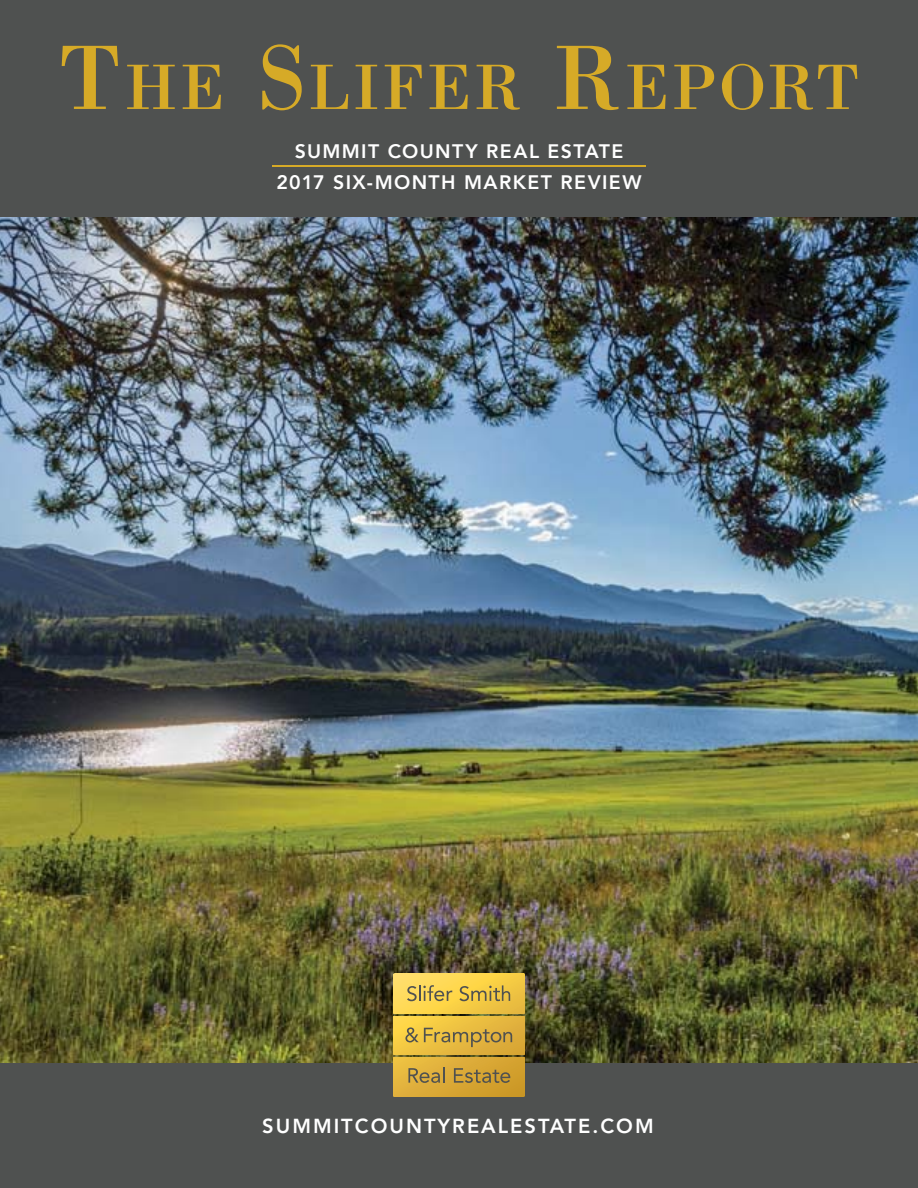
<style>
.page{position:relative;width:918px;height:1188px;background:#fff}
.page>*{position:absolute;margin:0;border:0;box-sizing:border-box;transform-origin:0 0}
.t1{font:66.15px "Bodoni";letter-spacing:.045em;color:#d6aa27}
.t2{font:800 20.1px "Avenir";letter-spacing:.1em;color:#fff}
.t3{font:800 19.5px/31.5px "Avenir";letter-spacing:.07em;color:#fff;text-align:center}
.s1{font-size:94.5px}
</style>
<div class="page">
<div style="left:0;top:1055px;width:918px;height:133px;background:#4f5150"></div>
<img style="left:0;top:217px;width:918px;height:846px">
<div style="left:0;top:0;width:918px;height:217px;background:#4f5150"></div>
<hr style="left:272px;top:166px;width:374px;height:1px;background:#d6aa27">
<svg style="left:393px;top:974px;width:132px;height:122px;background:#d9b241"></svg>
<h1 class="t1" style="left:58px;top:47px;width:803px"><span class="s1">T</span>HE <span class="s1">S</span>LIFER <span class="s1">R</span>EPORT</h1>
<p class="t3" style="left:276px;top:136px;width:367px">SUMMIT COUNTY REAL ESTATE<br>2017 SIX-MONTH MARKET REVIEW</p>
<p class="t2" style="left:262px;top:1118px;width:393px">SUMMITCOUNTYREALESTATE.COM</p>
</div>
